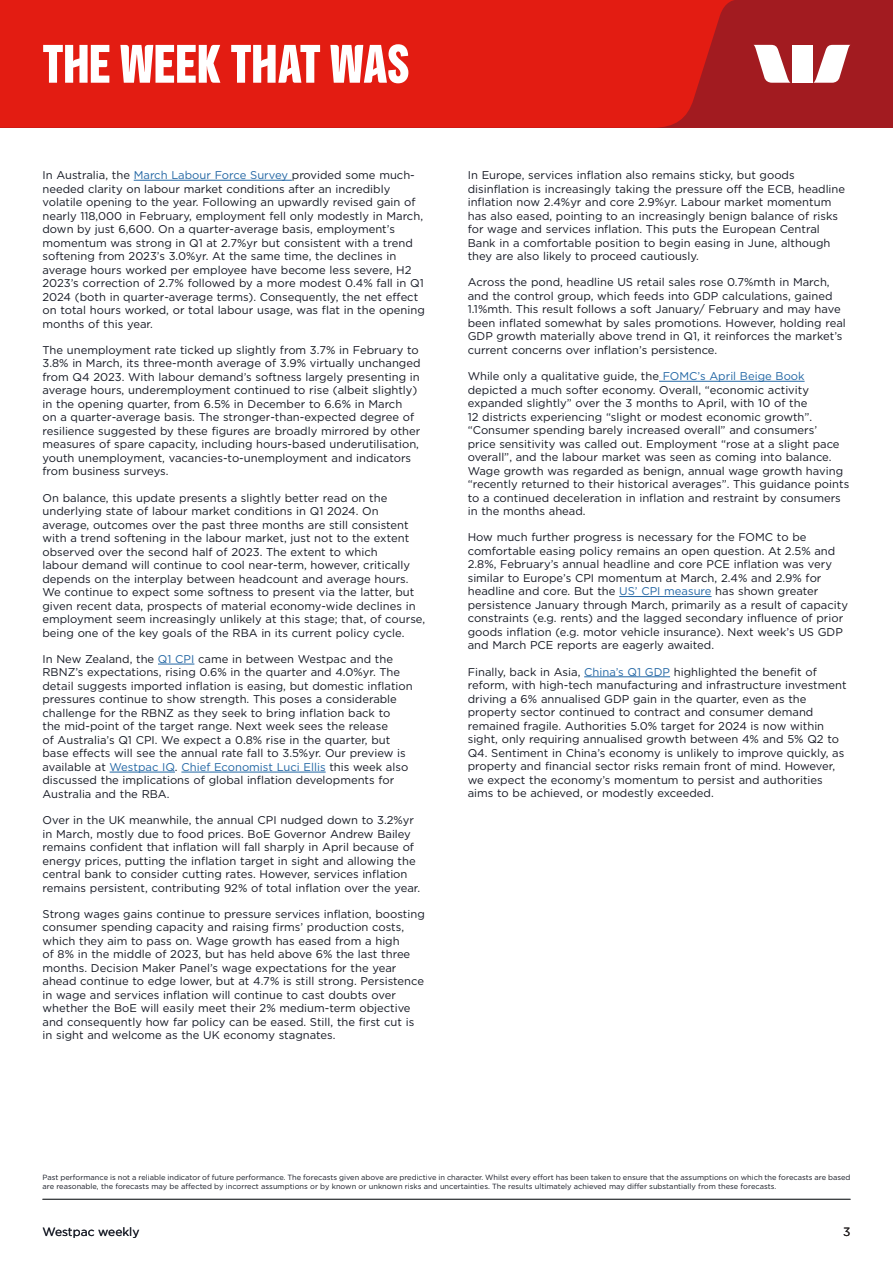
<style>
.page{position:relative;width:893px;height:1263px;background:#fff}
.page>*{position:absolute;margin:0;border:0;box-sizing:border-box;transform-origin:0 0}
.t1{font:700 54px "Westpac";color:#fff}
.t2{font:12px "Gotham";color:#141823}
.t3{font:12px "Gotham";color:#231f20}
.t4{font:11.25px/13.5px "Gotham";color:#141823}
.t5{font:7.5px/9px "Gotham";color:#141823}
.s1{color:#2266a4}
</style>
<div class="page">
<hr style="left:43px;top:1199px;width:807px;height:1px;background:#383b3f">
<div style="left:0;top:0;width:893px;height:128px;background:#a21b20"></div>
<div style="left:0;top:0;width:734px;height:128px;background:#e31c12"></div>
<svg style="left:754px;top:45px;width:37px;height:38px"></svg>
<svg style="left:813px;top:45px;width:37px;height:38px"></svg>
<div style="left:792px;top:45px;width:20px;height:38px;background:#fff"></div>
<hr style="left:134px;top:180px;width:158px;height:1px;background:#2266a4">
<hr style="left:158px;top:664px;width:36px;height:1px;background:#2266a4">
<hr style="left:110px;top:772px;width:65px;height:1px;background:#2266a4">
<hr style="left:181px;top:772px;width:145px;height:1px;background:#2266a4">
<hr style="left:659px;top:381px;width:146px;height:1px;background:#2266a4">
<hr style="left:619px;top:596px;width:93px;height:1px;background:#2266a4">
<hr style="left:584px;top:676px;width:86px;height:1px;background:#2266a4">
<h1 class="t1" style="left:43px;top:32px;width:369px">THE WEEK THAT WAS</h1>
<p class="t4" style="left:43px;top:168px;width:384px">In Australia, the <span class="s1">March Labour Force Survey</span> provided some much&shy;needed clarity on labour market conditions after an incredibly volatile opening to the year. Following an upwardly revised gain of nearly 118,000 in February, employment fell only modestly in March, down by just 6,600. On a quarter-average basis, employment’s momentum was strong in Q1 at 2.7%yr but consistent with a trend softening from 2023’s 3.0%yr. At the same time, the declines in average hours worked per employee have become less severe, H2<br>2023’s correction of 2.7% followed by a more modest 0.4% fall in Q1<br>2024 (both in quarter-average terms). Consequently, the net effect on total hours worked, or total labour usage, was flat in the opening months of this year.</p>
<p class="t4" style="left:43px;top:343px;width:380px">The unemployment rate ticked up slightly from 3.7% in February to 3.8% in March, its three-month average of 3.9% virtually unchanged from Q4 2023. With labour demand’s softness largely presenting in average hours, underemployment continued to rise (albeit slightly) in the opening quarter, from 6.5% in December to 6.6% in March<br>on a quarter-average basis. The stronger-than-expected degree of resilience suggested by these figures are broadly mirrored by other measures of spare capacity, including hours-based underutilisation, youth unemployment, vacancies-to-unemployment and indicators from business surveys.</p>
<p class="t4" style="left:43px;top:491px;width:384px">On balance, this update presents a slightly better read on the underlying state of labour market conditions in Q1 2024. On average, outcomes over the past three months are still consistent with a trend softening in the labour market, just not to the extent observed over the second half of 2023. The extent to which<br>labour demand will continue to cool near-term, however, critically depends on the interplay between headcount and average hours.<br>We continue to expect some softness to present via the latter, but given recent data, prospects of material economy-wide declines in employment seem increasingly unlikely at this stage; that, of course, being one of the key goals of the RBA in its current policy cycle.</p>
<p class="t4" style="left:43px;top:652px;width:372px">In New Zealand, the <span class="s1">Q1 CPI</span> came in between Westpac and the RBNZ’s expectations, rising 0.6% in the quarter and 4.0%yr. The detail suggests imported inflation is easing, but domestic inflation pressures continue to show strength. This poses a considerable challenge for the RBNZ as they seek to bring inflation back to<br>the mid-point of the target range. Next week sees the release<br>of Australia’s Q1 CPI. We expect a 0.8% rise in the quarter, but base effects will see the annual rate fall to 3.5%yr. Our preview is available at <span class="s1">Westpac IQ</span>. <span class="s1">Chief Economist Luci Ellis</span> this week also discussed the implications of global inflation developments for Australia and the RBA.</p>
<p class="t4" style="left:43px;top:813px;width:379px">Over in the UK meanwhile, the annual CPI nudged down to 3.2%yr in March, mostly due to food prices. BoE Governor Andrew Bailey remains confident that inflation will fall sharply in April because of energy prices, putting the inflation target in sight and allowing the central bank to consider cutting rates. However, services inflation remains persistent, contributing 92% of total inflation over the year.</p>
<p class="t4" style="left:43px;top:907px;width:384px">Strong wages gains continue to pressure services inflation, boosting consumer spending capacity and raising firms’ production costs, which they aim to pass on. Wage growth has eased from a high<br>of 8% in the middle of 2023, but has held above 6% the last three months. Decision Maker Panel’s wage expectations for the year ahead continue to edge lower, but at 4.7% is still strong. Persistence in wage and services inflation will continue to cast doubts over whether the BoE will easily meet their 2% medium-term objective and consequently how far policy can be eased. Still, the first cut is in sight and welcome as the UK economy stagnates.</p>
<p class="t4" style="left:468px;top:168px;width:379px">In Europe, services inflation also remains sticky, but goods disinflation is increasingly taking the pressure off the ECB, headline inflation now 2.4%yr and core 2.9%yr. Labour market momentum has also eased, pointing to an increasingly benign balance of risks for wage and services inflation. This puts the European Central Bank in a comfortable position to begin easing in June, although they are also likely to proceed cautiously.</p>
<p class="t4" style="left:468px;top:275px;width:380px">Across the pond, headline US retail sales rose 0.7%mth in March, and the control group, which feeds into GDP calculations, gained 1.1%mth. This result follows a soft January/ February and may have been inflated somewhat by sales promotions. However, holding real GDP growth materially above trend in Q1, it reinforces the market’s current concerns over inflation’s persistence.</p>
<p class="t4" style="left:468px;top:369px;width:383px">While only a qualitative guide, the <span class="s1">FOMC’s April Beige Book </span>depicted a much softer economy. Overall, “economic activity expanded slightly” over the 3 months to April, with 10 of the<br>12 districts experiencing “slight or modest economic growth”. “Consumer spending barely increased overall” and consumers’<br>price sensitivity was called out. Employment “rose at a slight pace overall”, and the labour market was seen as coming into balance.<br>Wage growth was regarded as benign, annual wage growth having “recently returned to their historical averages”. This guidance points to a continued deceleration in inflation and restraint by consumers in the months ahead.</p>
<p class="t4" style="left:468px;top:530px;width:382px">How much further progress is necessary for the FOMC to be comfortable easing policy remains an open question. At 2.5% and 2.8%, February’s annual headline and core PCE inflation was very similar to Europe’s CPI momentum at March, 2.4% and 2.9% for headline and core. But the <span class="s1">US’ CPI measure</span> has shown greater persistence January through March, primarily as a result of capacity constraints (e.g. rents) and the lagged secondary influence of prior goods inflation (e.g. motor vehicle insurance). Next week’s US GDP and March PCE reports are eagerly awaited.</p>
<p class="t4" style="left:468px;top:665px;width:380px">Finally, back in Asia, <span class="s1">China’s Q1 GDP</span> highlighted the benefit of reform, with high-tech manufacturing and infrastructure investment driving a 6% annualised GDP gain in the quarter, even as the property sector continued to contract and consumer demand remained fragile. Authorities 5.0% target for 2024 is now within sight, only requiring annualised growth between 4% and 5% Q2 to Q4. Sentiment in China’s economy is unlikely to improve quickly, as property and financial sector risks remain front of mind. However, we expect the economy’s momentum to persist and authorities aims to be achieved, or modestly exceeded.</p>
<p class="t5" style="left:43px;top:1172px;width:809px">Past performance is not a reliable indicator of future performance. The forecasts given above are predictive in character. Whilst every effort has been taken to ensure that the assumptions on which the forecasts are based are reasonable, the forecasts may be affected by incorrect assumptions or by known or unknown risks and uncertainties. The results ultimately achieved may differ substantially from these forecasts.</p>
<p class="t2" style="left:43px;top:1224px;width:98px">Westpac weekly</p>
<p class="t3" style="left:843px;top:1224px;width:9px">3</p>
</div>
